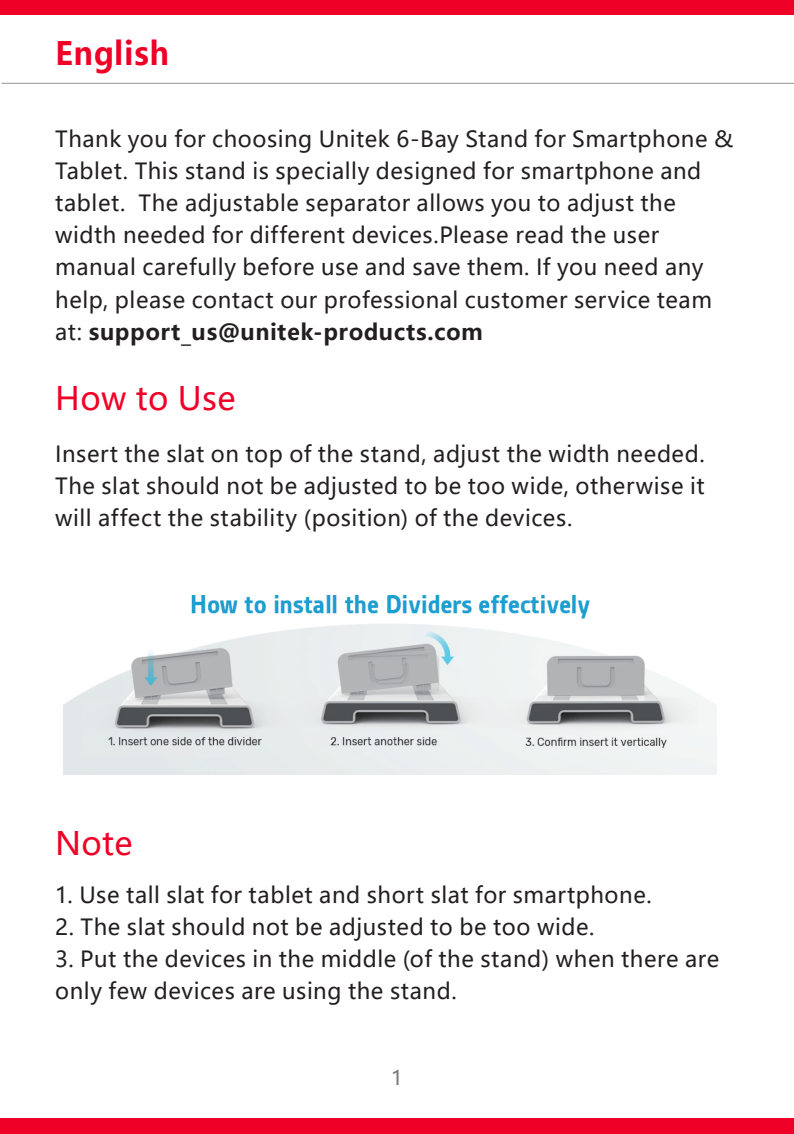
<style>
.page{position:relative;width:794px;height:1134px;background:#fff}
.page>*{position:absolute;margin:0;border:0;box-sizing:border-box;transform-origin:0 0}
.t1{font:32px "Microsoft Ya Hei";letter-spacing:.01em;color:#ef0027}
.t2{font:700 32px "Microsoft Ya Hei";letter-spacing:.02em;color:#ef0027;scale:.95 1}
.t3{font:22px/32px "Microsoft Ya Hei";letter-spacing:.025em;color:#231f20}
.t4{font:20px "Microsoft Ya Hei";color:#77787c}
.s1{font-weight:700}
</style>
<div class="page">
<hr style="left:2px;top:83px;width:792px;height:1px;background:#939598">
<div style="left:0;top:0;width:794px;height:15px;background:#ef0027"></div>
<div style="left:1px;top:1119px;width:793px;height:15px;background:#ef0027"></div>
<img style="left:64px;top:595px;width:652px;height:179px">
<h1 class="t2" style="left:55px;top:31px;width:122px">English</h1>
<p class="t3" style="left:55px;top:123px;width:679px">Thank you for choosing Unitek 6-Bay Stand for Smartphone &amp; Tablet. This stand is specially designed for smartphone and tablet. The adjustable separator allows you to adjust the width needed for different devices.Please read the user manual carefully before use and save them. If you need any help, please contact our professional customer service team at: <span class="s1">support_us@unitek-products.com</span></p>
<h1 class="t1" style="left:55px;top:377px;width:182px">How to Use</h1>
<p class="t3" style="left:55px;top:437px;width:651px;text-align:justify">Insert the slat on top of the stand, adjust the width needed.<br>The slat should not be adjusted to be too wide, otherwise it will affect the stability (position) of the devices.</p>
<h1 class="t1" style="left:55px;top:822px;width:79px">Note</h1>
<p class="t3" style="left:55px;top:879px;width:598px">1. Use tall slat for tablet and short slat for smartphone.</p>
<p class="t3" style="left:55px;top:911px;width:540px">2. The slat should not be adjusted to be too wide.</p>
<p class="t3" style="left:55px;top:943px;width:666px">3. Put the devices in the middle (of the stand) when there are only few devices are using the stand.</p>
<p class="t4" style="left:391px;top:1064px;width:13px">1</p>
</div>
